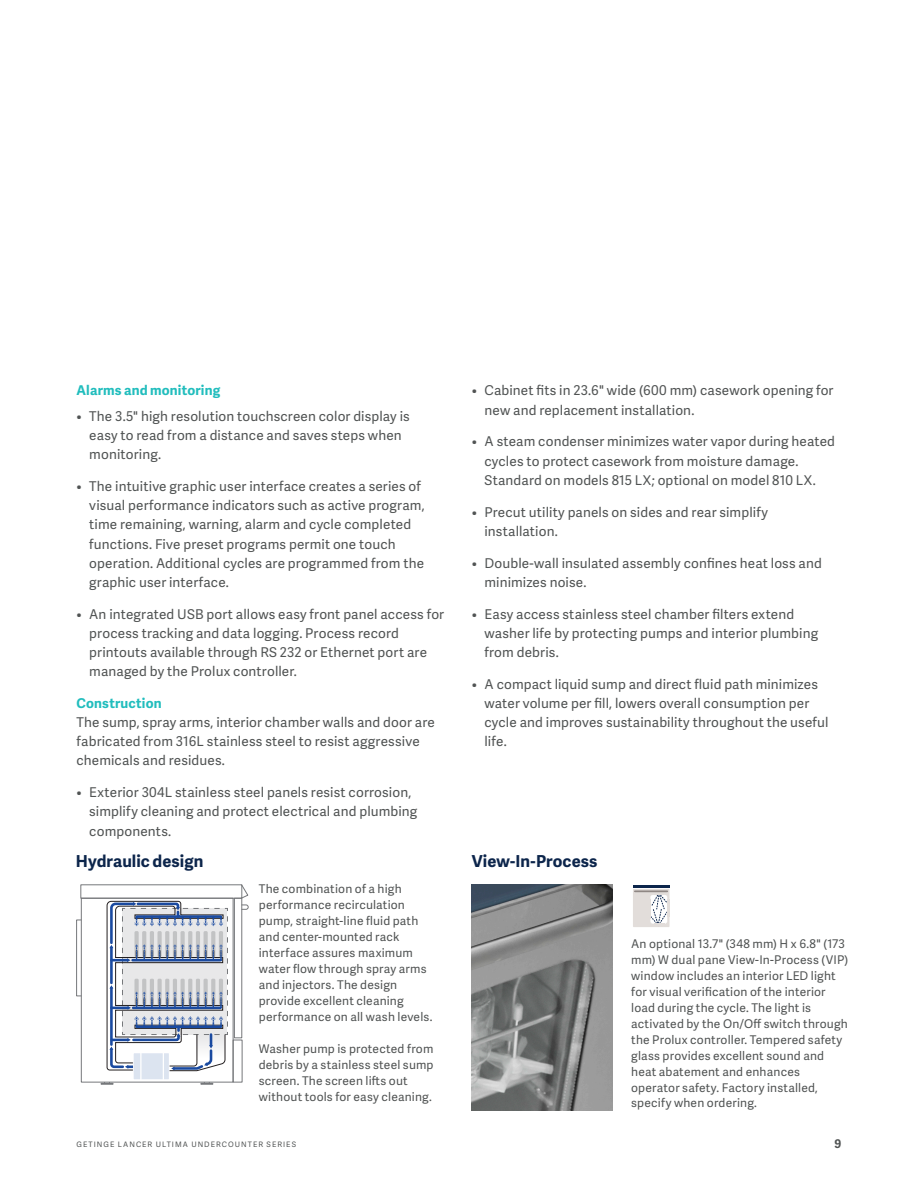
<style>
.page{position:relative;width:918px;height:1188px;background:#fff}
.page>*{position:absolute;margin:0;border:0;box-sizing:border-box;transform-origin:0 0}
.A4_USL_Sub-heading_Bullet_Adelle_Sans_Bo{font:700 16.5px "Adelle Sans";letter-spacing:.005em;color:#0c254b}
.A4_USL_Body_copy_Adelle_Sans_Regular_Gra{font:13.5px/19.2px "Adelle Sans";letter-spacing:.01em;color:#505353}
.A4_USL_Body_copy_Adelle_Sans_Regular_Gra-2{font:700 13.5px "Adelle Sans";letter-spacing:.015em;color:#21bdbd}
.A4_USL_Caption_Adelle_Sans_Regular_Grani{font:12px/15.9px "Adelle Sans";letter-spacing:.015em;color:#505353}
.t1{font:700 12px "Adelle Sans";color:#505353}
.t2{font:7.5px "Adelle Sans";letter-spacing:.14em;color:#505353}
.s1{font-weight:700;color:#21bdbd}
</style>
<div class="page">
<div style="left:633px;top:889px;width:37px;height:38px;background:#e2ddda"></div>
<svg style="left:649px;top:892px;width:19px;height:32px"></svg>
<hr style="left:635px;top:890px;width:32px;height:2px;background:#8f8784">
<hr style="left:633px;top:885px;width:37px;height:3px;background:#0c254b">
<div style="left:81px;top:898px;width:152px;height:184px;border:1px solid #76787b"></div>
<div style="left:234px;top:898px;width:8px;height:140px;border:1px solid #76787b"></div>
<div style="left:233px;top:1040px;width:9px;height:42px;border:1px solid #76787b"></div>
<div style="left:76px;top:920px;width:5px;height:76px;border:1px solid #76787b"></div>
<svg style="left:101px;top:901px;width:127px;height:183px"></svg>
<svg style="left:241px;top:885px;width:7px;height:13px"></svg>
<svg style="left:241px;top:905px;width:8px;height:5px"></svg>
<img style="left:472px;top:885px;width:140px;height:225px">
<p class="A4_USL_Body_copy_Adelle_Sans_Regular_Gra-2" style="left:77px;top:381px;width:145px">Alarms and monitoring</p>
<p class="A4_USL_Body_copy_Adelle_Sans_Regular_Gra" style="left:89px;top:406px;width:322px;text-indent:-13px">• The 3.5" high resolution touchscreen color display is easy to read from a distance and saves steps when monitoring.</p>
<p class="A4_USL_Body_copy_Adelle_Sans_Regular_Gra" style="left:89px;top:476px;width:337px;text-indent:-13px">• The intuitive graphic user interface creates a series of visual performance indicators such as active program, time remaining, warning, alarm and cycle completed functions. Five preset programs permit one touch operation. Additional cycles are programmed from the graphic user interface.</p>
<p class="A4_USL_Body_copy_Adelle_Sans_Regular_Gra" style="left:89px;top:604px;width:356px;text-indent:-13px">• An integrated USB port allows easy front panel access for process tracking and data logging. Process record printouts available through RS 232 or Ethernet port are managed by the Prolux controller.</p>
<p class="A4_USL_Body_copy_Adelle_Sans_Regular_Gra" style="left:77px;top:693px;width:360px"><span class="s1">Construction<br></span>The sump, spray arms, interior chamber walls and door are fabricated from 316L stainless steel to resist aggressive chemicals and residues.</p>
<p class="A4_USL_Body_copy_Adelle_Sans_Regular_Gra" style="left:89px;top:782px;width:330px;text-indent:-13px">• Exterior 304L stainless steel panels resist corrosion, simplify cleaning and protect electrical and plumbing components.</p>
<p class="A4_USL_Body_copy_Adelle_Sans_Regular_Gra" style="left:485px;top:381px;width:351px;text-indent:-13px">• Cabinet fits in 23.6" wide (600 mm) casework opening for new and replacement installation.</p>
<p class="A4_USL_Body_copy_Adelle_Sans_Regular_Gra" style="left:485px;top:432px;width:352px;text-indent:-13px">• A steam condenser minimizes water vapor during heated cycles to protect casework from moisture damage.<br>Standard on models 815 LX; optional on model 810 LX.</p>
<p class="A4_USL_Body_copy_Adelle_Sans_Regular_Gra" style="left:485px;top:502px;width:285px;text-indent:-13px">• Precut utility panels on sides and rear simplify installation.</p>
<p class="A4_USL_Body_copy_Adelle_Sans_Regular_Gra" style="left:485px;top:553px;width:339px;text-indent:-13px">• Double-wall insulated assembly confines heat loss and minimizes noise.</p>
<p class="A4_USL_Body_copy_Adelle_Sans_Regular_Gra" style="left:485px;top:604px;width:335px;text-indent:-13px">• Easy access stainless steel chamber filters extend washer life by protecting pumps and interior plumbing from debris.</p>
<p class="A4_USL_Body_copy_Adelle_Sans_Regular_Gra" style="left:485px;top:674px;width:346px;text-indent:-13px">• A compact liquid sump and direct fluid path minimizes water volume per fill, lowers overall consumption per cycle and improves sustainability throughout the useful life.</p>
<p class="A4_USL_Sub-heading_Bullet_Adelle_Sans_Bo" style="left:76px;top:849px;width:129px">Hydraulic design</p>
<p class="A4_USL_Sub-heading_Bullet_Adelle_Sans_Bo" style="left:472px;top:849px;width:127px">View-In-Process</p>
<p class="A4_USL_Caption_Adelle_Sans_Regular_Grani" style="left:259px;top:881px;width:175px">The combination of a high performance recirculation pump, straight-line fluid path and center-mounted rack interface assures maximum water flow through spray arms and injectors. The design provide excellent cleaning performance on all wash levels.</p>
<p class="A4_USL_Caption_Adelle_Sans_Regular_Grani" style="left:259px;top:1040px;width:176px">Washer pump is protected from debris by a stainless steel sump screen. The screen lifts out without tools for easy cleaning.</p>
<p class="A4_USL_Caption_Adelle_Sans_Regular_Grani" style="left:631px;top:935px;width:219px">An optional 13.7" (348 mm) H x 6.8" (173 mm) W dual pane View-In-Process (VIP) window includes an interior LED light for visual verification of the interior load during the cycle. The light is activated by the On/Off switch through the Prolux controller. Tempered safety glass provides excellent sound and heat abatement and enhances operator safety. Factory installed, specify when ordering.</p>
<p class="t2" style="left:77px;top:1139px;width:221px">GETINGE LANCER ULTIMA UNDERCOUNTER SERIES</p>
<p class="t1" style="left:835px;top:1135px;width:8px">9</p>
</div>
